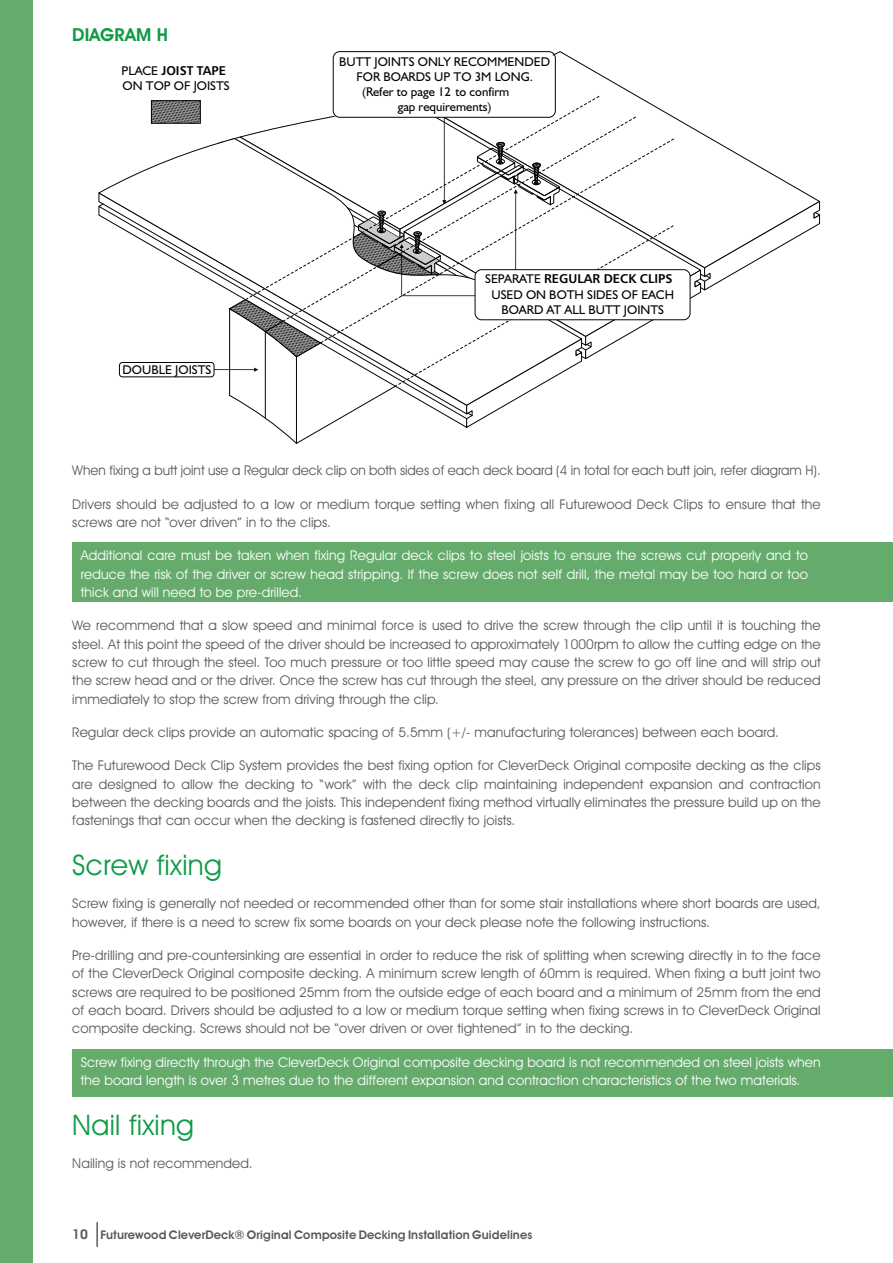
<style>
.page{position:relative;width:893px;height:1263px;background:#fff}
.page>*{position:absolute;margin:0;border:0;box-sizing:border-box;transform-origin:0 0}
.t1{font:28.5px "Avant Garde IT Cby BT";letter-spacing:.01em;color:#119a48}
.t2{font:600 18px "Avant Garde IT Cby BT";letter-spacing:.01em;color:#119a48}
.t3{font:13.5px/18.3px "Avant Garde IT Cby BT";letter-spacing:.01em;color:#595a5c;text-align:justify}
.t4{font:13.5px/18.3px "Avant Garde IT Cby BT";letter-spacing:.01em;color:#fff;text-align:justify}
.t5{font:12.75px/15.1px "Humanist 521 BT";color:#040503;text-align:center}
.t6{font:12.75px "Humanist 777 BT Bold B";color:#040503}
.t7{font:600 12px "Avant Garde IT Cby BT";letter-spacing:.01em;color:#595a5c}
.s1{font-family:"Humanist 521 BT"}
.s2{font-size:13.5px}
</style>
<div class="page">
<div style="left:72px;top:542px;width:821px;height:60px;background:#65ac6c"></div>
<div style="left:72px;top:1049px;width:821px;height:47px;background:#65ac6c"></div>
<div style="left:0;top:0;width:33px;height:1263px;background:#65ac6c"></div>
<hr style="left:96px;top:1222px;width:2px;height:25px;background:#595a5c">
<svg style="left:98px;top:144px;width:116px;height:234px"></svg>
<svg style="left:153px;top:102px;width:46px;height:19px"></svg>
<div style="left:151px;top:100px;width:50px;height:23px;border:1px solid #040503"></div>
<div style="left:333px;top:51px;width:223px;height:67px;border:1px solid #040503;border-radius:7px"></div>
<div style="left:119px;top:362px;width:95px;height:15px;background:#fff;border-radius:3px"></div>
<div style="left:119px;top:362px;width:95px;height:15px;border:1px solid #040503;border-radius:3px"></div>
<svg style="left:214px;top:101px;width:606px;height:343px"></svg>
<h2 class="t2" style="left:72px;top:23px;width:97px">diagram H</h2>
<p class="t6" style="left:121px;top:63px;width:106px"><span class="s1">PLACE</span> JOIST TAPE</p>
<p class="t5" style="left:123px;top:78px;width:109px">ON TOP OF JOISTS</p>
<p class="t5" style="left:123px;top:362px;width:90px">DOUBLE JOISTS</p>
<p class="t5" style="left:339px;top:54px;width:213px">BUTT JOINTS ONLY RECOMMENDED</p>
<p class="t5" style="left:356px;top:69px;width:178px">FOR BOARDS UP TO 3M LONG.</p>
<p class="t5" style="left:362px;top:84px;width:149px">(Refer to page 12 to confirm</p>
<p class="t5" style="left:398px;top:99px;width:95px">gap requirements)</p>
<p class="t6" style="left:485px;top:271px;width:189px"><span class="s1">SEPARATE</span> REGULAR DECK CLIPS</p>
<p class="t5" style="left:491px;top:286px;width:184px">USED ON BOTH SIDES OF EACH<br>BOARD AT ALL BUTT JOINTS</p>
<p class="t3" style="left:72px;top:461px;width:750px">When fixing a butt joint use a Regular deck clip on both sides of each deck board (4 in total for each butt join, refer diagram H).</p>
<p class="t3" style="left:72px;top:494px;width:750px">Drivers should be adjusted to a low or medium torque setting when fixing all Futurewood Deck Clips to ensure that the screws are not “over driven” in to the clips.</p>
<p class="t4" style="left:81px;top:546px;width:729px">Additional care must be taken when fixing Regular deck clips to steel joists to ensure the screws cut properly and to reduce the risk of the driver or screw head stripping. If the screw does not self drill, the metal may be too hard or too thick and will need to be pre-drilled.</p>
<p class="t3" style="left:72px;top:616px;width:750px">We recommend that a slow speed and minimal force is used to drive the screw through the clip until it is touching the steel. At this point the speed of the driver should be increased to approximately 1000rpm to allow the cutting edge on the screw to cut through the steel. Too much pressure or too little speed may cause the screw to go off line and will strip out the screw head and or the driver. Once the screw has cut through the steel, any pressure on the driver should be reduced immediately to stop the screw from driving through the clip.</p>
<p class="t3" style="left:72px;top:723px;width:708px">Regular deck clips provide an automatic spacing of 5.5mm (+/- manufacturing tolerances) between each board.</p>
<p class="t3" style="left:72px;top:756px;width:750px">The Futurewood Deck Clip System provides the best fixing option for CleverDeck Original composite decking as the clips are designed to allow the decking to “work” with the deck clip maintaining independent expansion and contraction between the decking boards and the joists. This independent fixing method virtually eliminates the pressure build up on the fastenings that can occur when the decking is fastened directly to joists.</p>
<h1 class="t1" style="left:72px;top:847px;width:151px">Screw fixing</h1>
<p class="t3" style="left:72px;top:894px;width:750px">Screw fixing is generally not needed or recommended other than for some stair installations where short boards are used, however, if there is a need to screw fix some boards on your deck please note the following instructions.</p>
<p class="t3" style="left:72px;top:946px;width:750px">Pre-drilling and pre-countersinking are essential in order to reduce the risk of splitting when screwing directly in to the face of the CleverDeck Original composite decking. A minimum screw length of 60mm is required. When fixing a butt joint two screws are required to be positioned 25mm from the outside edge of each board and a minimum of 25mm from the end of each board. Drivers should be adjusted to a low or medium torque setting when fixing screws in to CleverDeck Original composite decking. Screws should not be “over driven or over tightened” in to the decking.</p>
<p class="t4" style="left:81px;top:1052px;width:741px">Screw fixing directly through the CleverDeck Original composite decking board is not recommended on steel joists when the board length is over 3 metres due to the different expansion and contraction characteristics of the two materials.</p>
<h1 class="t1" style="left:72px;top:1107px;width:123px">Nail fixing</h1>
<p class="t3" style="left:72px;top:1154px;width:182px">Nailing is not recommended.</p>
<p class="t7" style="left:72px;top:1228px;width:462px"><span class="s2">10</span> Futurewood CleverDeck® Original Composite Decking Installation Guidelines</p>
</div>
